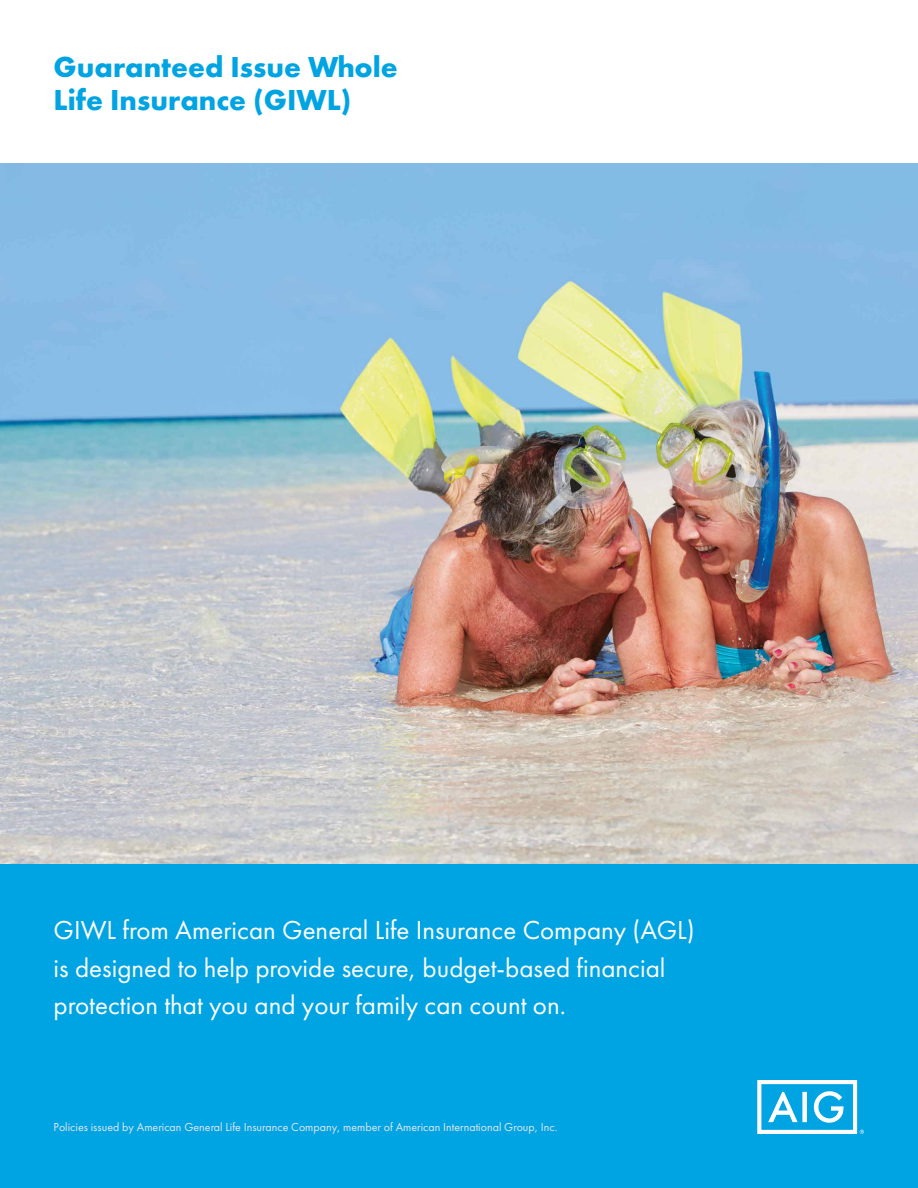
<style>
.page{position:relative;width:918px;height:1188px;background:#fff}
.page>*{position:absolute;margin:0;border:0;box-sizing:border-box;transform-origin:0 0}
.t1{font:700 30px/33px "Futura PT";color:#00a4e3}
.t2{font:27px/37.5px "Futura PT";color:#fff}
.t3{font:12px "Futura PT";color:#e6e7e8}
</style>
<div class="page">
<img style="left:0;top:164px;width:918px;height:700px">
<div style="left:0;top:864px;width:918px;height:324px;background:#00a4e3"></div>
<svg style="left:757px;top:1080px;width:107px;height:54px"></svg>
<p class="t1" style="left:54px;top:50px;width:346px">Guaranteed Issue Whole<br>Life Insurance (GIWL)</p>
<p class="t2" style="left:54px;top:911px;width:643px">GIWL from American General Life Insurance Company (AGL) is designed to help provide secure, budget-based financial protection that you and your family can count on.</p>
<p class="t3" style="left:54px;top:1120px;width:505px">Policies issued by American General Life Insurance Company, member of American International Group, Inc.</p>
</div>
